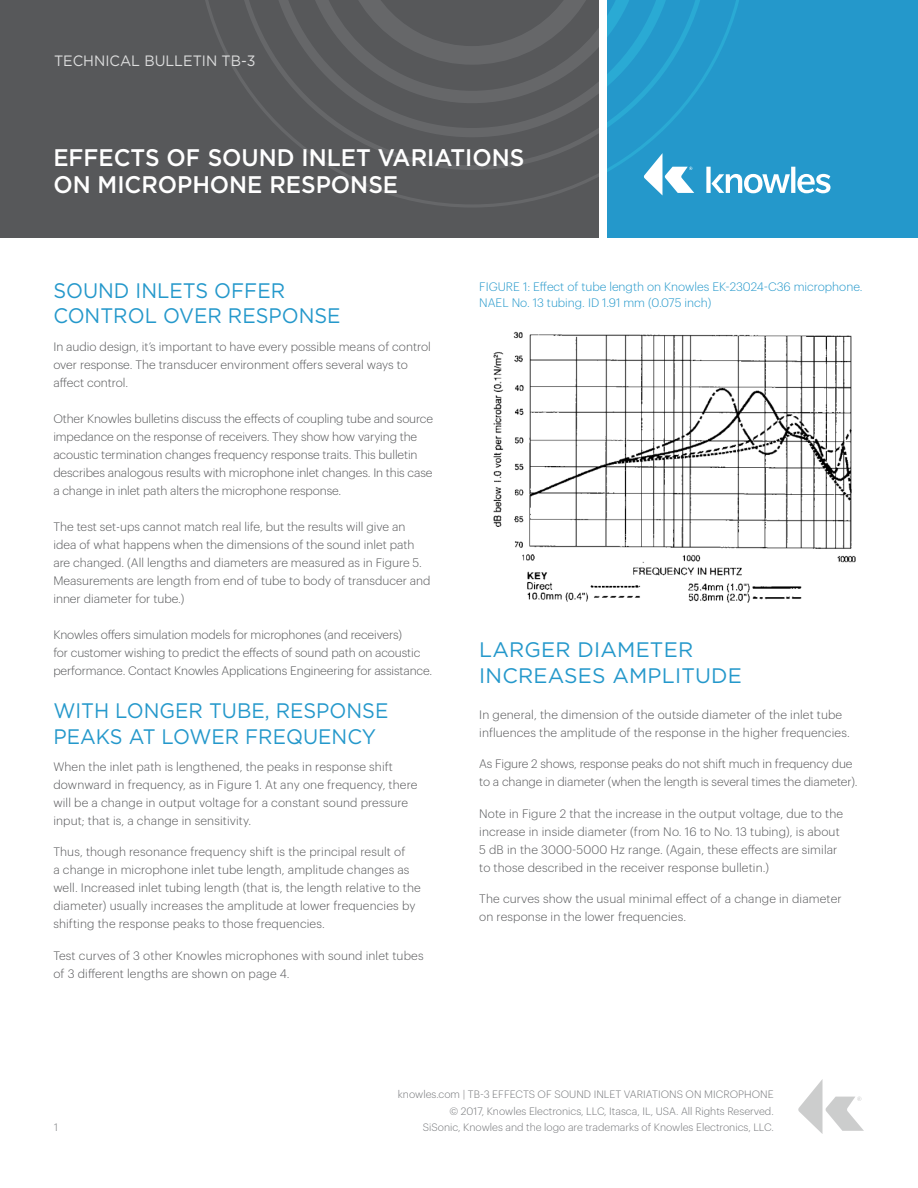
<style>
.page{position:relative;width:918px;height:1188px;background:#fff}
.page>*{position:absolute;margin:0;border:0;box-sizing:border-box;transform-origin:0 0}
.Sheet_Title{font:500 24px/27px "Gotham";color:#fff;scale:.95 1}
.Body_Copy{font:21px/25.5px "Gotham";color:#2498cb;scale:.95 1}
.Body_Copy-2{font:21px/25.5px "Gotham";color:#2498cb}
.t1{font:15px "Gotham";color:#fff;scale:.95 1}
.Body_Copy-3{font:300 12px/18px "Graphik";letter-spacing:.01em;color:#57585a}
.Blue_Intro_Paragraph{font:300 12px/18px "Graphik";letter-spacing:-.01em;color:#57585a}
.Body_Copy-4{font:300 12px/18px "Graphik";letter-spacing:-.01em;color:#57585a}
.Table_Figure_Title{font:300 12px/16.5px "Graphik";color:#2498cb}
.t2{font:300 10.5px/16.5px "Graphik";color:#76787b;text-align:right}
</style>
<div class="page">
<div style="left:608px;top:0;width:310px;height:237px;background:#2498cb"></div>
<div style="left:0;top:0;width:598px;height:237px;background:#57585a"></div>
<svg style="left:205px;top:0;width:534px;height:208px"></svg>
<svg style="left:706px;top:167px;width:125px;height:26px"></svg>
<svg style="left:644px;top:153px;width:50px;height:42px"></svg>
<svg style="left:798px;top:1079px;width:66px;height:55px"></svg>
<img style="left:493px;top:331px;width:363px;height:272px">
<p class="t1" style="left:54px;top:51px;width:214px">TECHNICAL BULLETIN TB-3</p>
<p class="Sheet_Title" style="left:53px;top:143px;width:497px">EFFECTS OF SOUND INLET VARIATIONS<br>ON MICROPHONE RESPONSE</p>
<p class="Body_Copy" style="left:53px;top:277px;width:304px">SOUND INLETS OFFER<br>CONTROL OVER RESPONSE</p>
<p class="Blue_Intro_Paragraph" style="left:53px;top:336px;width:379px">In audio design, it’s important to have every possible means of control over response. The transducer environment offers several ways to affect control.</p>
<p class="Blue_Intro_Paragraph" style="left:53px;top:408px;width:381px">Other Knowles bulletins discuss the effects of coupling tube and source impedance on the response of receivers. They show how varying the acoustic termination changes frequency response traits. This bulletin describes analogous results with microphone inlet changes. In this case a change in inlet path alters the microphone response.</p>
<p class="Blue_Intro_Paragraph" style="left:53px;top:516px;width:379px">The test set-ups cannot match real life, but the results will give an idea of what happens when the dimensions of the sound inlet path are changed. (All lengths and diameters are measured as in Figure 5.<br>Measurements are length from end of tube to body of transducer and inner diameter for tube.)</p>
<p class="Blue_Intro_Paragraph" style="left:53px;top:624px;width:380px">Knowles offers simulation models for microphones (and receivers)<br>for customer wishing to predict the effects of sound path on acoustic performance. Contact Knowles Applications Engineering for assistance.</p>
<p class="Body_Copy" style="left:53px;top:697px;width:354px">WITH LONGER TUBE, RESPONSE<br>PEAKS AT LOWER FREQUENCY</p>
<p class="Body_Copy-3" style="left:53px;top:757px;width:366px">When the inlet path is lengthened, the peaks in response shift downward in frequency, as in Figure 1. At any one frequency, there will be a change in output voltage for a constant sound pressure input; that is, a change in sensitivity.</p>
<p class="Body_Copy-3" style="left:53px;top:842px;width:369px">Thus, though resonance frequency shift is the principal result of<br>a change in microphone inlet tube length, amplitude changes as well. Increased inlet tubing length (that is, the length relative to the diameter) usually increases the amplitude at lower frequencies by shifting the response peaks to those frequencies.</p>
<p class="Body_Copy-3" style="left:53px;top:946px;width:372px">Test curves of 3 other Knowles microphones with sound inlet tubes of 3 different lengths are shown on page 4.</p>
<p class="Table_Figure_Title" style="left:479px;top:277px;width:385px">FIGURE 1: Effect of tube length on Knowles EK-23024-C36 microphone.<br>NAEL No. 13 tubing. ID 1.91 mm (0.075 inch)</p>
<p class="Body_Copy-2" style="left:479px;top:637px;width:264px">LARGER DIAMETER<br>INCREASES AMPLITUDE</p>
<p class="Body_Copy-3" style="left:479px;top:704px;width:372px">In general, the dimension of the outside diameter of the inlet tube influences the amplitude of the response in the higher frequencies.</p>
<p class="Body_Copy-4" style="left:479px;top:754px;width:380px">As Figure 2 shows, response peaks do not shift much in frequency due to a change in diameter (when the length is several times the diameter).</p>
<p class="Body_Copy-3" style="left:479px;top:803px;width:365px">Note in Figure 2 that the increase in the output voltage, due to the increase in inside diameter (from No. 16 to No. 13 tubing), is about 5 dB in the 3000-5000 Hz range. (Again, these effects are similar to those described in the receiver response bulletin.)</p>
<p class="Body_Copy-3" style="left:479px;top:889px;width:364px">The curves show the usual minimal effect of a change in diameter on response in the lower frequencies.</p>
<p class="t2" style="left:54px;top:1118px;width:5px">1</p>
<p class="t2" style="left:398px;top:1085px;width:377px">knowles.com | TB-3 EFFECTS OF SOUND INLET VARIATIONS ON MICROPHONE © 2017, Knowles Electronics, LLC, Itasca, IL, USA. All Rights Reserved.<br>SiSonic, Knowles and the logo are trademarks of Knowles Electronics, LLC.</p>
</div>
